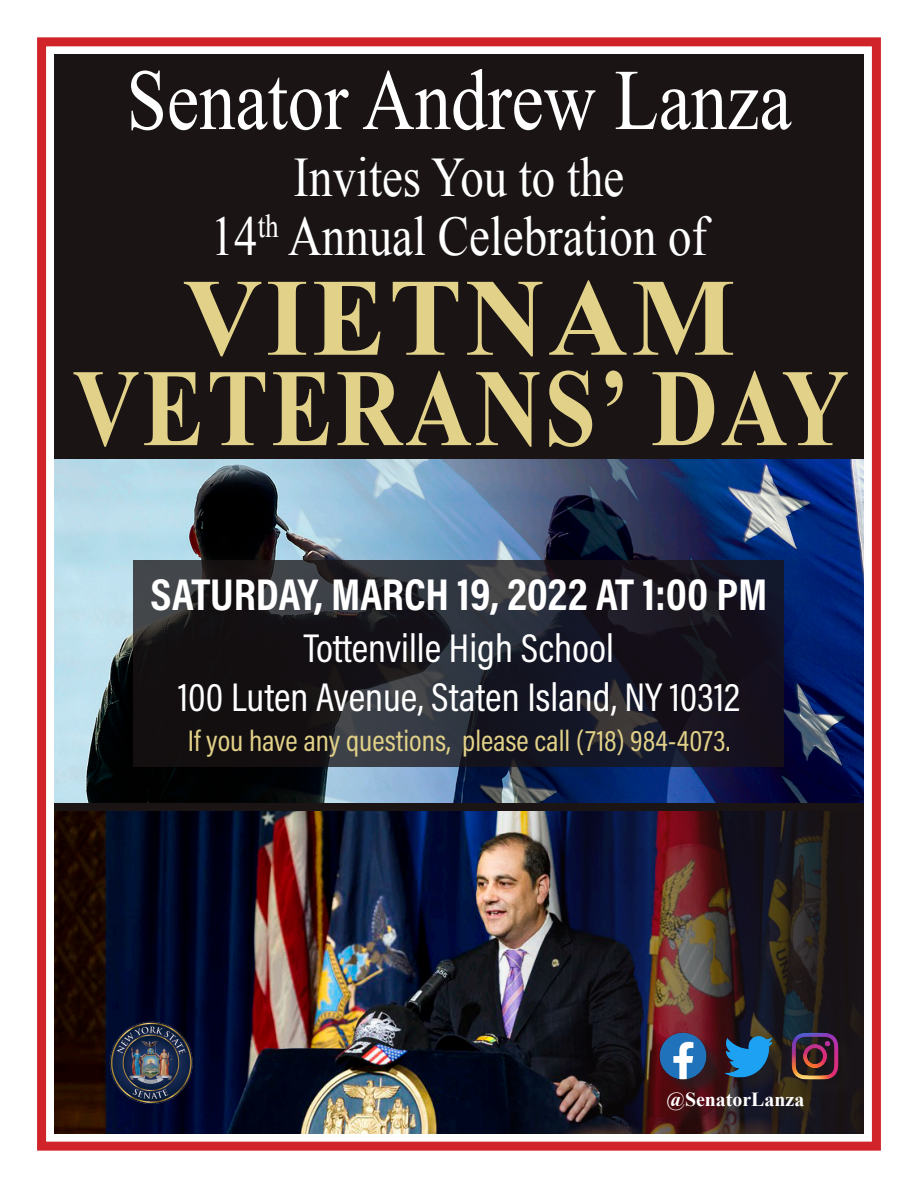
<style>
.page{position:relative;width:918px;height:1188px;background:#fff}
.page>*{position:absolute;margin:0;border:0;box-sizing:border-box;transform-origin:0 0}
.t1{font:700 110.1px "Times New Roman";letter-spacing:.03em;color:#e2d188;scale:.84 1}
.t2{font:700 110.1px "Times New Roman";letter-spacing:.03em;color:#e2d188}
.t3{font:86.4px "Times New Roman";color:#fff;scale:.84 1}
.t4{font:55.8px "Times New Roman";color:#fff;scale:.84 1}
.t5{font:700 45px "Acumin Pro Cond";color:#fff}
.t6{font:40.5px/48.6px "Acumin Pro Cond";color:#fff;text-align:center}
.t7{font:30px "Acumin Pro Cond";color:#e2d188}
.t8{font:700 19.95px "Times New Roman";color:#fff}
</style>
<div class="page">
<div style="left:37px;top:37px;width:844px;height:1114px;border:9px solid #d1232a"></div>
<img style="left:54px;top:459px;width:810px;height:345px">
<div style="left:54px;top:54px;width:810px;height:405px;background:#1a1415"></div>
<svg style="left:134px;top:561px;width:650px;height:206px;background:#1d1d25"></svg>
<div style="left:54px;top:804px;width:810px;height:330px;background:#1a1415"></div>
<img style="left:55px;top:811px;width:797px;height:322px">
<img style="left:108px;top:1020px;width:86px;height:85px">
<div style="left:663px;top:1035px;width:193px;height:94px;background:#231f20;opacity:.75"></div>
<img style="left:791px;top:1032px;width:47px;height:48px">
<img style="left:726px;top:1033px;width:46px;height:47px">
<img style="left:660px;top:1033px;width:47px;height:47px">
<p class="t3" style="left:126px;top:42px;width:793px">Senator Andrew Lanza</p>
<p class="t4" style="left:294px;top:140px;width:395px">Invites You to the</p>
<p class="t4" style="left:211px;top:199px;width:592px">14<sup>th</sup> Annual Celebration of</p>
<p class="t2" style="left:183px;top:242px;width:554px">VIETNAM</p>
<p class="t1" style="left:73px;top:332px;width:925px">VETERANS’ DAY</p>
<p class="t5" style="left:151px;top:565px;width:618px">SATURDAY, MARCH 19, 2022 AT 1:00 PM</p>
<p class="t6" style="left:178px;top:623px;width:563px">Tottenville High School<br>100 Luten Avenue, Staten Island, NY 10312</p>
<p class="t7" style="left:188px;top:721px;width:544px">If you have any questions, please call (718) 984-4073.</p>
<p class="t8" style="left:667px;top:1086px;width:139px">@SenatorLanza</p>
</div>
